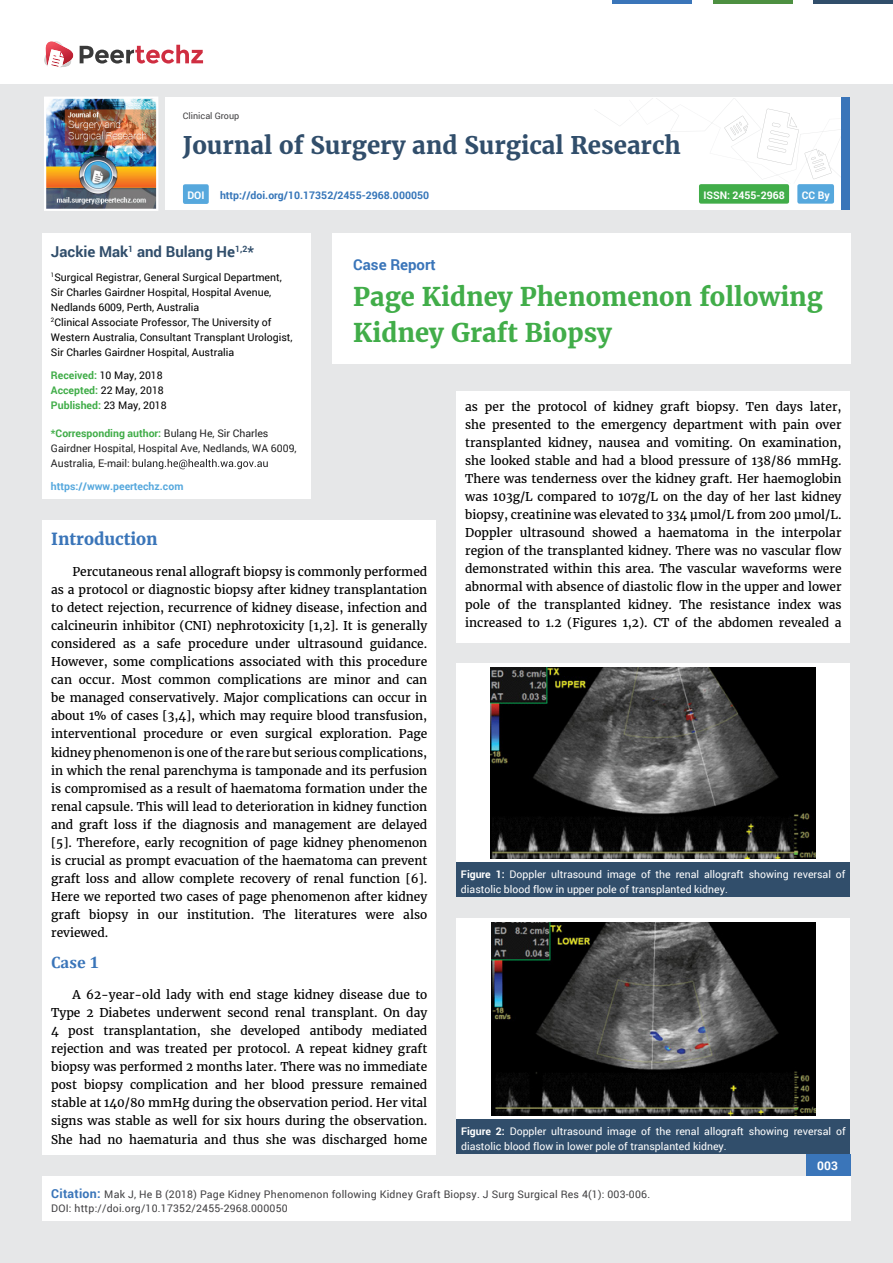
<style>
.page{position:relative;width:893px;height:1263px;background:#e6e7e8}
.page>*{position:absolute;margin:0;border:0;box-sizing:border-box;transform-origin:0 0}
.t1{font:700 25.5px/36px "Merriweather";color:#41ad49}
.t2{font:700 24px "Merriweather";color:#314e6b}
.t3{font:700 16.5px "Merriweather";color:#3a75b9}
.t4{font:700 16.5px "Cambria";color:#3a75b9}
.t5{font:700 15px "Roboto";color:#314e6b}
.t6{font:700 15px "Roboto";color:#3a75b9}
.t7{font:12px/18px "Merriweather";color:#000;text-align:justify}
.t8{font:700 12px "Roboto";color:#fff}
.t9{font:10.5px/15px "Roboto";color:#000}
.t10{font:10.5px/15px "Roboto";color:#fff}
.t11{font:10.5px/14px "Roboto";letter-spacing:.02em;color:#414042}
.t12{font:10.5px/15px "Roboto";color:#222223}
.t13{font:700 10.5px "Roboto";color:#3676b9}
.t14{font:700 10.5px "Roboto";color:#56a8dd}
.t15{font:700 10.5px "Roboto";color:#fff}
.t16{font:9px "Roboto";color:#414042}
.s1{font-weight:700;color:#41ad49}
.s2{font-weight:700}
.s3{font-weight:700;font-size:12.45px;color:#3a75b9}
</style>
<div class="page">
<div style="left:165px;top:98px;width:684px;height:112px;background:#fff"></div>
<svg style="left:597px;top:99px;width:244px;height:81px"></svg>
<div style="left:841px;top:98px;width:8px;height:112px;background:#3a75b9"></div>
<img style="left:44px;top:97px;width:114px;height:114px">
<div style="left:0;top:0;width:893px;height:83px;background:#fff"></div>
<svg style="left:44px;top:41px;width:159px;height:27px"></svg>
<div style="left:699px;top:184px;width:90px;height:20px;background:#41ad49;border-radius:2px"></div>
<div style="left:797px;top:184px;width:37px;height:20px;background:#56a8dd;border-radius:2px"></div>
<hr style="left:713px;top:0;width:79px;height:3px;background:#4d9041">
<hr style="left:612px;top:0;width:80px;height:3px;background:#3a75b9">
<hr style="left:813px;top:0;width:80px;height:3px;background:#314e6b">
<div style="left:806px;top:1154px;width:44px;height:52px;background:#3a75b9"></div>
<div style="left:42px;top:1176px;width:809px;height:44px;background:#fff"></div>
<div style="left:183px;top:184px;width:26px;height:20px;background:#56a8dd;border-radius:2px"></div>
<div style="left:332px;top:233px;width:518px;height:130px;background:#fff"></div>
<div style="left:42px;top:233px;width:269px;height:266px;background:#fff"></div>
<svg style="left:133px;top:459px;width:135px;height:10px"></svg>
<div style="left:43px;top:520px;width:393px;height:634px;background:#fff"></div>
<div style="left:457px;top:391px;width:393px;height:251px;background:#fff"></div>
<div style="left:457px;top:663px;width:393px;height:199px;background:#fff"></div>
<div style="left:457px;top:862px;width:393px;height:35px;background:#314e6b"></div>
<img style="left:491px;top:668px;width:324px;height:190px">
<div style="left:457px;top:918px;width:393px;height:202px;background:#fff"></div>
<div style="left:457px;top:1120px;width:393px;height:34px;background:#314e6b"></div>
<img style="left:491px;top:922px;width:325px;height:193px">
<p class="t16" style="left:183px;top:110px;width:58px">Clinical Group</p>
<h2 class="t2" style="left:183px;top:130px;width:499px">Journal of Surgery and Surgical Research</h2>
<p class="t15" style="left:187px;top:188px;width:19px">DOI</p>
<p class="t13" style="left:220px;top:188px;width:211px">http://doi.org/10.17352/2455-2968.000050</p>
<p class="t15" style="left:703px;top:188px;width:83px">ISSN: 2455-2968</p>
<p class="t15" style="left:802px;top:188px;width:29px">CC By</p>
<p class="t5" style="left:51px;top:242px;width:205px">Jackie Mak<sup>1</sup> and Bulang He<sup>1,2</sup>*</p>
<p class="t9" style="left:51px;top:269px;width:243px"><sup>1</sup>Surgical Registrar, General Surgical Department, Sir Charles Gairdner Hospital, Hospital Avenue, Nedlands 6009, Perth, Australia<br><sup>2</sup>Clinical Associate Professor, The University of Western Australia, Consultant Transplant Urologist, Sir Charles Gairdner Hospital, Australia</p>
<p class="t9" style="left:51px;top:368px;width:117px"><span class="s1">Received:</span> 10 May, 2018<br><span class="s1">Accepted:</span> 22 May, 2018<br><span class="s1">Published:</span> 23 May, 2018</p>
<p class="t12" style="left:51px;top:425px;width:247px"><span class="s1">*Corresponding author:</span> Bulang He, Sir Charles<br>Gairdner Hospital, Hospital Ave, Nedlands, WA 6009,<br>Australia, E-mail:</p>
<p class="t14" style="left:51px;top:479px;width:134px">https://www.peertechz.com</p>
<h3 class="t3" style="left:51px;top:529px;width:108px">Introduction</h3>
<p class="t7" style="left:51px;top:563px;width:378px;text-indent:21px">Percutaneous renal allograft biopsy is commonly performed as a protocol or diagnostic biopsy after kidney transplantation to detect rejection, recurrence of kidney disease, infection and calcineurin inhibitor (CNI) nephrotoxicity [1,2]. It is generally considered as a safe procedure under ultrasound guidance.<br>However, some complications associated with this procedure can occur. Most common complications are minor and can be managed conservatively. Major complications can occur in about 1% of cases [3,4], which may require blood transfusion, interventional procedure or even surgical exploration. Page kidney phenomenon is one of the rare but serious complications, in which the renal parenchyma is tamponade and its perfusion is compromised as a result of haematoma formation under the renal capsule. This will lead to deterioration in kidney function and graft loss if the diagnosis and management are delayed [5]. Therefore, early recognition of page kidney phenomenon is crucial as prompt evacuation of the haematoma can prevent graft loss and allow complete recovery of renal function [6].<br>Here we reported two cases of page phenomenon after kidney graft biopsy in our institution. The literatures were also reviewed.</p>
<h3 class="t4" style="left:51px;top:952px;width:50px">Case 1</h3>
<p class="t7" style="left:51px;top:986px;width:378px;text-indent:21px">A 62-year-old lady with end stage kidney disease due to Type 2 Diabetes underwent second renal transplant. On day 4 post transplantation, she developed antibody mediated rejection and was treated per protocol. A repeat kidney graft biopsy was performed 2 months later. There was no immediate post biopsy complication and her blood pressure remained stable at 140/80 mmHg during the observation period. Her vital signs was stable as well for six hours during the observation.<br>She had no haematuria and thus she was discharged home</p>
<p class="t6" style="left:353px;top:254px;width:84px">Case Report</p>
<h1 class="t1" style="left:353px;top:279px;width:471px">Page Kidney Phenomenon following<br>Kidney Graft Biopsy</h1>
<p class="t7" style="left:465px;top:398px;width:378px">as per the protocol of kidney graft biopsy. Ten days later, she presented to the emergency department with pain over transplanted kidney, nausea and vomiting. On examination, she looked stable and had a blood pressure of 138/86 mmHg.<br>There was tenderness over the kidney graft. Her haemoglobin was 103g/L compared to 107g/L on the day of her last kidney biopsy, creatinine was elevated to 334 μmol/L from 200 μmol/L.<br>Doppler ultrasound showed a haematoma in the interpolar region of the transplanted kidney. There was no vascular flow demonstrated within this area. The vascular waveforms were abnormal with absence of diastolic flow in the upper and lower pole of the transplanted kidney. The resistance index was increased to 1.2 (Figures 1,2). CT of the abdomen revealed a</p>
<p class="t10" style="left:461px;top:866px;width:386px"><span class="s2">Figure 1:</span> Doppler ultrasound image of the renal allograft showing reversal of diastolic blood flow in upper pole of transplanted kidney.</p>
<p class="t10" style="left:461px;top:1123px;width:386px"><span class="s2">Figure 2:</span> Doppler ultrasound image of the renal allograft showing reversal of diastolic blood flow in lower pole of transplanted kidney.</p>
<p class="t11" style="left:51px;top:1187px;width:600px"><span class="s3">Citation:</span> Mak J, He B (2018) Page Kidney Phenomenon following Kidney Graft Biopsy. J Surg Surgical Res 4(1): 003-006.<br>DOI: http://doi.org/10.17352/2455-2968.000050</p>
<p class="t8" style="left:817px;top:1158px;width:22px">003</p>
</div>
